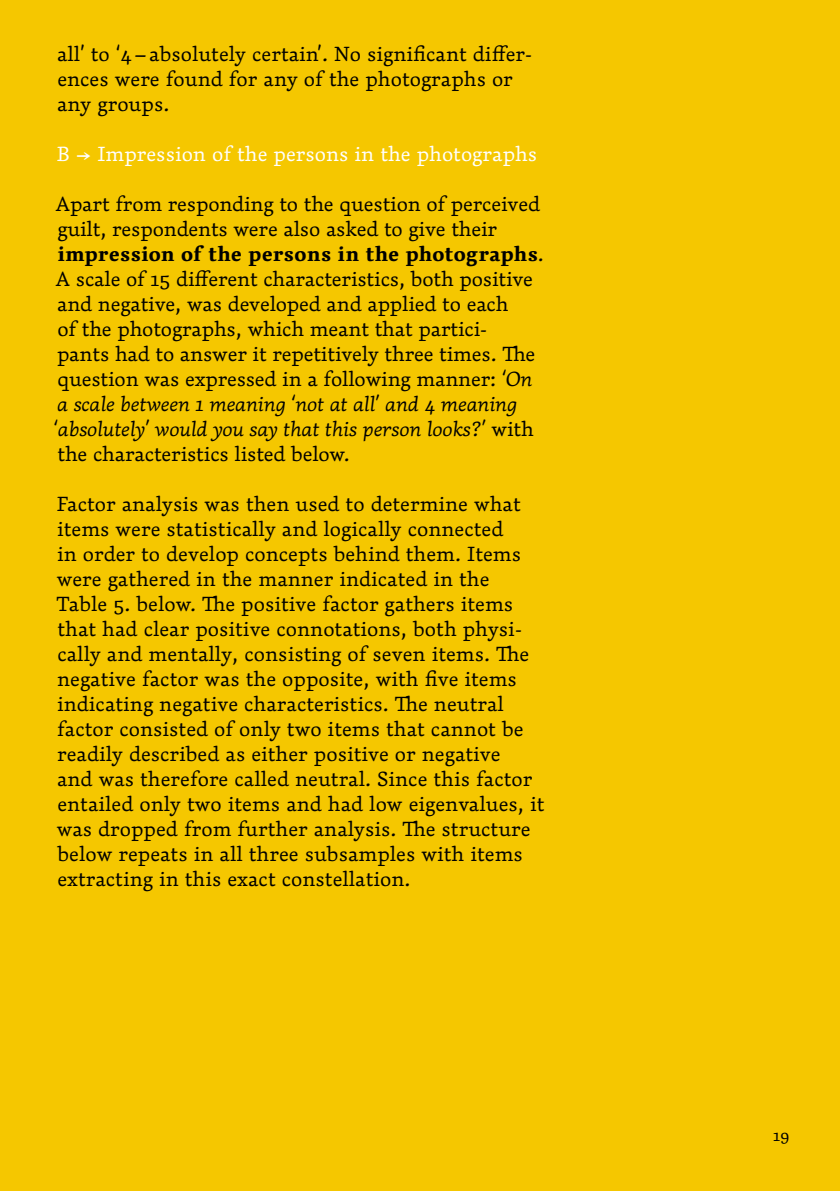
<style>
.page{position:relative;width:840px;height:1191px;background:#fff}
.page>*{position:absolute;margin:0;border:0;box-sizing:border-box;transform-origin:0 0}
.t1{font:300 20px/25px "Dederon LOT";color:#000}
.t2{font:300 20px "Dederon LOT";color:#fff}
.t3{font:700 20px "Dederon DOT";color:#000}
.t4{font:300 16px "Dederon LOT";color:#000}
.s1{font-family:"Dederon DOT";font-weight:700}
.s2{font-family:"Dederon LOT";font-weight:300}
.s3{font-style:italic}
</style>
<div class="page">
<div style="left:0;top:0;width:839px;height:1191px;background:#f5c700"></div>
<p class="t1" style="left:57px;top:41px;width:476px">all’ to ‘4–absolutely certain’. No significant differ&shy;ences were found for any of the photographs or any groups.</p>
<p class="t2" style="left:57px;top:141px;width:482px">B <span class="s1">→</span> Impression of the persons in the photographs</p>
<p class="t1" style="left:55px;top:191px;width:486px">Apart from responding to the question of perceived guilt, respondents were also asked to give their</p>
<p class="t3" style="left:57px;top:241px;width:487px">impression of the persons in the photographs<span class="s2">.</span></p>
<p class="t1" style="left:53px;top:266px;width:483px">A scale of 15 different characteristics, both positive and negative, was developed and applied to each<br>of the photographs, which meant that partici&shy;pants had to answer it repetitively three times. The question was expressed in a following manner: <span class="s3">‘On a scale between 1 meaning ‘not at all’ and 4 meaning ‘absolutely’ would you say that this person looks?’</span> with the characteristics listed below.</p>
<p class="t1" style="left:56px;top:491px;width:489px">Factor analysis was then used to determine what items were statistically and logically connected<br>in order to develop concepts behind them. Items were gathered in the manner indicated in the Table 5. below. The positive factor gathers items that had clear positive connotations, both physi&shy;cally and mentally, consisting of seven items. The negative factor was the opposite, with five items indicating negative characteristics. The neutral factor consisted of only two items that cannot be readily described as either positive or negative<br>and was therefore called neutral. Since this factor entailed only two items and had low eigenvalues, it was dropped from further analysis. The structure below repeats in all three subsamples with items extracting in this exact constellation.</p>
<p class="t4" style="left:772px;top:1125px;width:18px">19</p>
</div>
